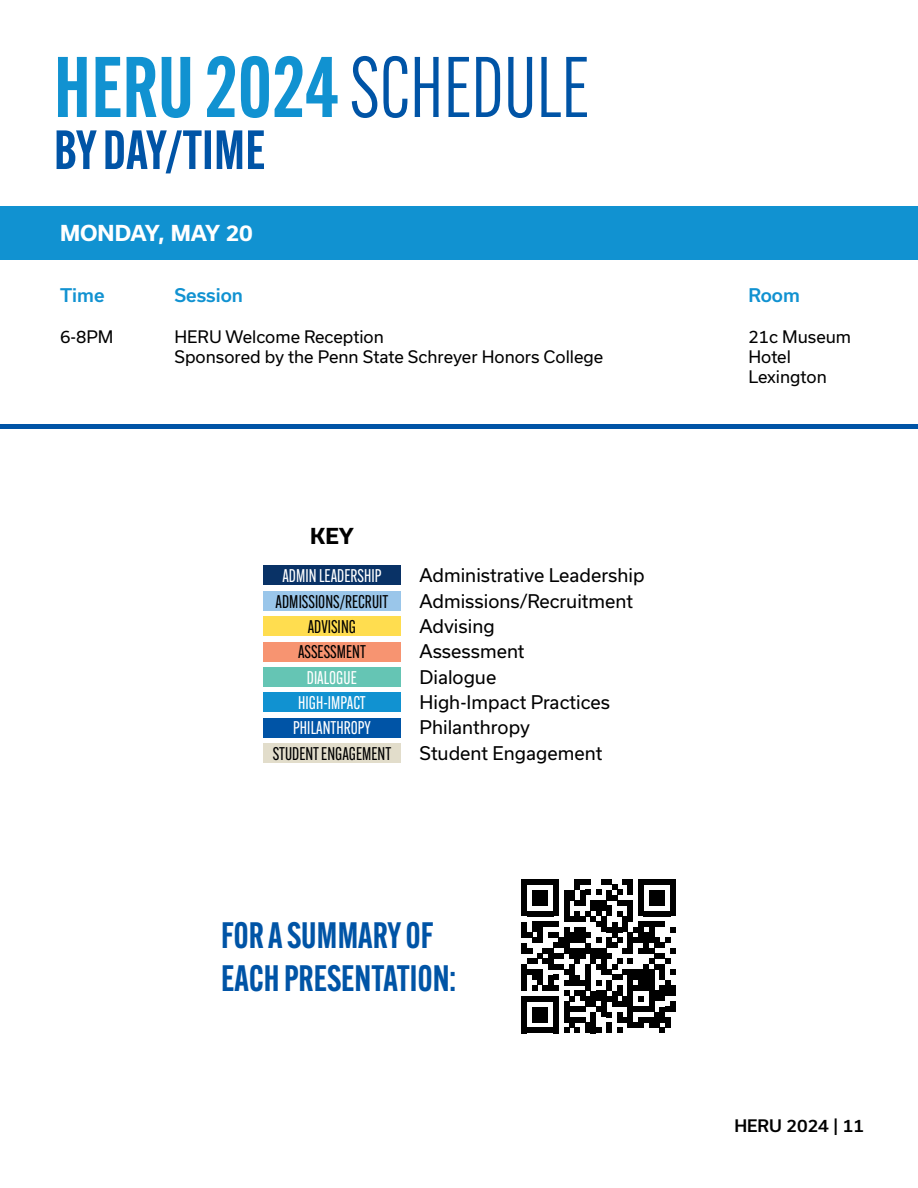
<style>
.page{position:relative;width:918px;height:1188px;background:#fff}
.page>*{position:absolute;margin:0;border:0;box-sizing:border-box;transform-origin:0 0}
.t1{font:600 84px "Alternate Gothic Cond ATF";color:#1192d1}
.t2{font:600 54px "Alternate Gothic Cond ATF";color:#0054a6}
.t3{font:600 36px/43.2px "Alternate Gothic Cond ATF";color:#0054a6}
.t4{font:700 21px "Usual";color:#fff}
.t5{font:700 21px "Usual";color:#000}
.t6{font:18px/25.3px "Usual";color:#000}
.t7{font:18px/25.3px "Alternate Gothic Cond ATF";color:#000;text-align:center}
.t8{font:18px/25.3px "Alternate Gothic Cond ATF";color:#fff;text-align:center}
.t9{font:500 18px "Usual";color:#1192d1}
.t10{font:16.5px/19.8px "Usual";color:#000}
.t11{font:500 16.5px "Usual";color:#000}
.s1{font-weight:400;color:#0054a6}
</style>
<div class="page">
<div style="left:0;top:206px;width:918px;height:54px;background:#1192d1"></div>
<div style="left:0;top:424px;width:918px;height:5px;background:#0054a6"></div>
<div style="left:263px;top:566px;width:138px;height:19px;background:#093266"></div>
<div style="left:263px;top:591px;width:138px;height:20px;background:#9ac6ea"></div>
<div style="left:263px;top:616px;width:138px;height:20px;background:#ffdd4f"></div>
<div style="left:263px;top:642px;width:138px;height:19px;background:#f79471"></div>
<div style="left:263px;top:667px;width:138px;height:20px;background:#65c5b4"></div>
<div style="left:263px;top:693px;width:138px;height:19px;background:#1192d1"></div>
<div style="left:263px;top:718px;width:138px;height:20px;background:#0054a6"></div>
<div style="left:263px;top:743px;width:138px;height:20px;background:#e2ddcb"></div>
<div style="left:522px;top:879px;width:5px;height:11px;background:#000"></div>
<div style="left:522px;top:890px;width:5px;height:10px;background:#000"></div>
<div style="left:522px;top:900px;width:5px;height:16px;background:#000"></div>
<div style="left:522px;top:922px;width:5px;height:16px;background:#000"></div>
<div style="left:522px;top:943px;width:5px;height:10px;background:#000"></div>
<div style="left:522px;top:964px;width:5px;height:27px;background:#000"></div>
<div style="left:522px;top:996px;width:5px;height:37px;background:#000"></div>
<svg style="left:527px;top:879px;width:149px;height:154px"></svg>
<div style="left:670px;top:985px;width:6px;height:11px;background:#000"></div>
<div style="left:670px;top:1001px;width:6px;height:11px;background:#000"></div>
<h1 class="t1" style="left:54px;top:34px;width:537px">HERU 2024 <span class="s1">SCHEDULE</span></h1>
<h2 class="t2" style="left:54px;top:116px;width:213px">BY DAY/TIME</h2>
<p class="t4" style="left:60px;top:221px;width:194px">MONDAY, MAY 20</p>
<p class="t9" style="left:60px;top:285px;width:46px">Time</p>
<p class="t9" style="left:174px;top:285px;width:70px">Session</p>
<p class="t9" style="left:748px;top:285px;width:53px">Room</p>
<p class="t10" style="left:60px;top:327px;width:55px">6-8PM</p>
<p class="t10" style="left:174px;top:327px;width:430px">HERU Welcome Reception<br>Sponsored by the Penn State Schreyer Honors College</p>
<p class="t10" style="left:748px;top:327px;width:104px">21c Museum<br>Hotel<br>Lexington</p>
<p class="t5" style="left:310px;top:524px;width:45px">KEY</p>
<p class="t8" style="left:282px;top:563px;width:101px">ADMIN LEADERSHIP</p>
<p class="t7" style="left:276px;top:589px;width:114px">ADMISSIONS/RECRUIT<br>ADVISING<br>ASSESSMENT</p>
<p class="t8" style="left:293px;top:665px;width:79px">DIALOGUE<br>HIGH-IMPACT<br>PHILANTHROPY</p>
<p class="t7" style="left:273px;top:741px;width:120px">STUDENT ENGAGEMENT</p>
<p class="t6" style="left:419px;top:563px;width:227px">Administrative Leadership<br>Admissions/Recruitment<br>Advising<br>Assessment<br>Dialogue<br>High-Impact Practices<br>Philanthropy<br>Student Engagement</p>
<h3 class="t3" style="left:221px;top:913px;width:237px">FOR A SUMMARY OF<br>EACH PRESENTATION:</h3>
<p class="t11" style="left:734px;top:1116px;width:131px">HERU 2024 | 11</p>
</div>
